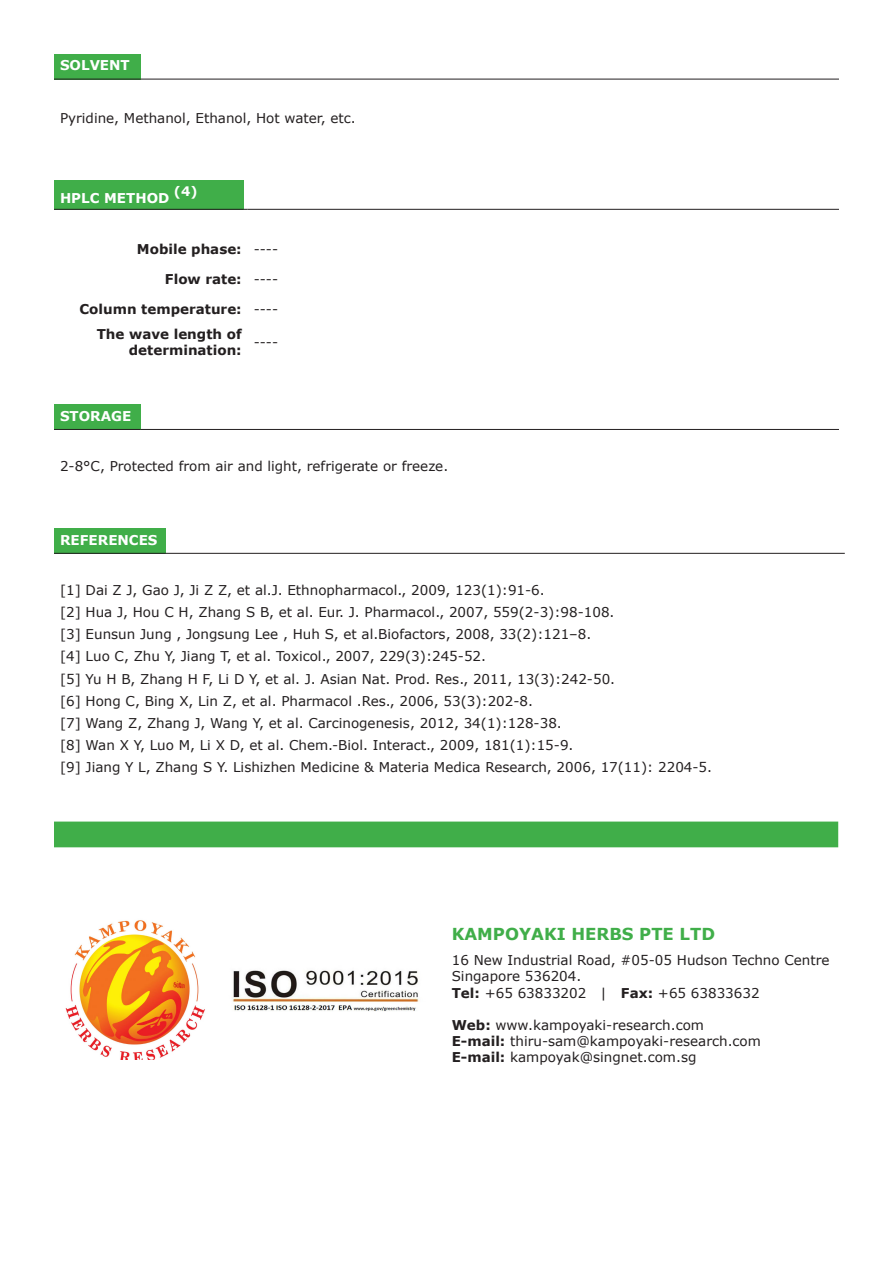
<style>
.page{position:relative;width:893px;height:1263px;background:#fff}
.page>*{position:absolute;margin:0;border:0;box-sizing:border-box;transform-origin:0 0}
.t1{font:700 16.5px "Verdana";color:#40ae49}
.t2{font:13.5px "Verdana";color:#231f20}
.t3{font:700 13.5px/16.2px "Verdana";color:#231f20;text-align:right}
.t4{font:700 13.5px "Verdana";color:#fff}
.t5{font:700 13.05px "Verdana";color:#fff}
.s1{font-weight:700}
</style>
<div class="page">
<div style="left:54px;top:54px;width:86px;height:25px;background:#40ae49"></div>
<hr style="left:54px;top:79px;width:86px;height:1px;background:#231f20">
<hr style="left:140px;top:79px;width:699px;height:1px;background:#231f20">
<div style="left:54px;top:180px;width:189px;height:29px;background:#40ae49"></div>
<hr style="left:54px;top:209px;width:189px;height:1px;background:#231f20">
<hr style="left:248px;top:209px;width:591px;height:1px;background:#231f20">
<div style="left:54px;top:404px;width:86px;height:25px;background:#40ae49"></div>
<hr style="left:54px;top:429px;width:86px;height:1px;background:#231f20">
<hr style="left:140px;top:429px;width:699px;height:1px;background:#231f20">
<div style="left:54px;top:528px;width:112px;height:25px;background:#40ae49"></div>
<hr style="left:54px;top:553px;width:112px;height:1px;background:#231f20">
<hr style="left:166px;top:553px;width:679px;height:1px;background:#231f20">
<div style="left:54px;top:821px;width:784px;height:26px;background:#40ae49"></div>
<img style="left:65px;top:920px;width:140px;height:140px">
<img style="left:232px;top:970px;width:187px;height:41px">
<p class="t4" style="left:60px;top:57px;width:71px">SOLVENT</p>
<p class="t2" style="left:60px;top:109px;width:297px">Pyridine, Methanol, Ethanol, Hot water, etc.</p>
<p class="t4" style="left:60px;top:190px;width:111px">HPLC METHOD</p>
<p class="t5" style="left:174px;top:183px;width:25px">(4)</p>
<p class="t3" style="left:137px;top:241px;width:106px">Mobile phase:</p>
<p class="t2" style="left:254px;top:241px;width:26px">----</p>
<p class="t3" style="left:165px;top:271px;width:78px">Flow rate:</p>
<p class="t2" style="left:254px;top:271px;width:26px">----</p>
<p class="t3" style="left:80px;top:301px;width:164px">Column temperature:</p>
<p class="t2" style="left:254px;top:300px;width:26px">----</p>
<p class="t3" style="left:97px;top:326px;width:146px">The wave length of determination:</p>
<p class="t2" style="left:254px;top:334px;width:26px">----</p>
<p class="t4" style="left:60px;top:407px;width:73px">STORAGE</p>
<p class="t2" style="left:60px;top:457px;width:390px">2-8°C, Protected from air and light, refrigerate or freeze.</p>
<p class="t4" style="left:60px;top:531px;width:99px">REFERENCES</p>
<p class="t2" style="left:60px;top:581px;width:486px">[1] Dai Z J, Gao J, Ji Z Z, et al.J. Ethnopharmacol., 2009, 123(1):91-6.</p>
<p class="t2" style="left:60px;top:603px;width:556px">[2] Hua J, Hou C H, Zhang S B, et al. Eur. J. Pharmacol., 2007, 559(2-3):98-108.</p>
<p class="t2" style="left:60px;top:626px;width:533px">[3] Eunsun Jung , Jongsung Lee , Huh S, et al.Biofactors, 2008, 33(2):121–8.</p>
<p class="t2" style="left:60px;top:648px;width:428px">[4] Luo C, Zhu Y, Jiang T, et al. Toxicol., 2007, 229(3):245-52.</p>
<p class="t2" style="left:60px;top:670px;width:557px">[5] Yu H B, Zhang H F, Li D Y, et al. J. Asian Nat. Prod. Res., 2011, 13(3):242-50.</p>
<p class="t2" style="left:60px;top:692px;width:475px">[6] Hong C, Bing X, Lin Z, et al. Pharmacol .Res., 2006, 53(3):202-8.</p>
<p class="t2" style="left:60px;top:714px;width:503px">[7] Wang Z, Zhang J, Wang Y, et al. Carcinogenesis, 2012, 34(1):128-38.</p>
<p class="t2" style="left:60px;top:737px;width:515px">[8] Wan X Y, Luo M, Li X D, et al. Chem.-Biol. Interact., 2009, 181(1):15-9.</p>
<p class="t2" style="left:60px;top:759px;width:654px">[9] Jiang Y L, Zhang S Y. Lishizhen Medicine &amp; Materia Medica Research, 2006, 17(11): 2204-5.</p>
<p class="t1" style="left:452px;top:923px;width:265px">KAMPOYAKI HERBS PTE LTD</p>
<p class="t2" style="left:452px;top:952px;width:379px">16 New Industrial Road, #05-05 Hudson Techno Centre</p>
<p class="t2" style="left:452px;top:968px;width:131px">Singapore 536204.</p>
<p class="t2" style="left:452px;top:984px;width:309px"><span class="s1">Tel:</span> +65 63833202 | <span class="s1">Fax:</span> +65 63833632</p>
<p class="t2" style="left:452px;top:1016px;width:254px"><span class="s1">Web:</span> www.kampoyaki-research.com</p>
<p class="t2" style="left:452px;top:1033px;width:311px"><span class="s1">E-mail:</span> thiru-sam@kampoyaki-research.com</p>
<p class="t2" style="left:452px;top:1049px;width:246px"><span class="s1">E-mail:</span> kampoyak@singnet.com.sg</p>
</div>
